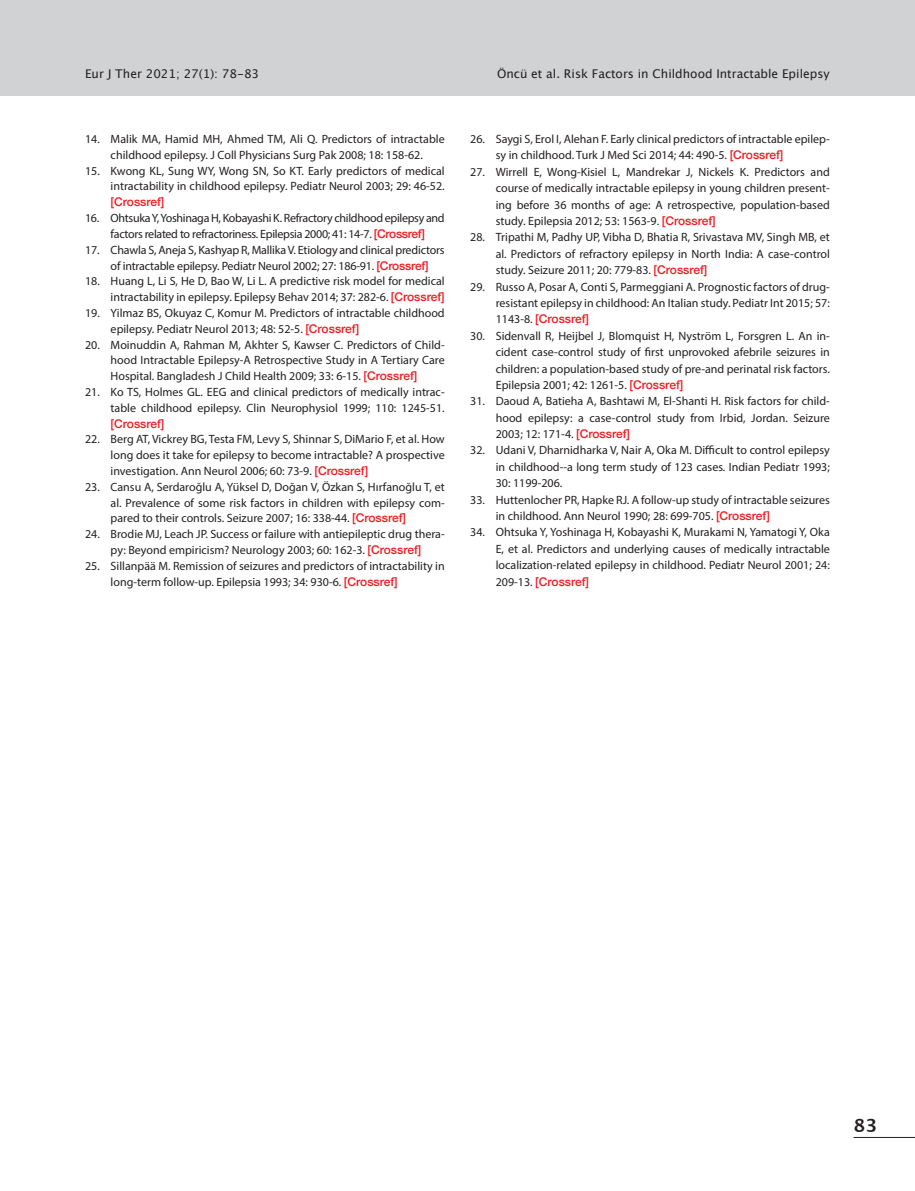
<style>
.page{position:relative;width:915px;height:1191px;background:#fff}
.page>*{position:absolute;margin:0;border:0;box-sizing:border-box;transform-origin:0 0}
.t1{font:700 18px "Lucida Grande";color:#231f20}
.t2{font:12px/16.4px "Myriad Pro";color:#231f20;text-align:justify}
.t3{font:12px/15.8px "Myriad Pro";letter-spacing:-.025em;color:#231f20;text-align:center}
.t4{font:12px "Lucida Grande";color:#231f20}
.s1{font-family:"Helvetica Neue";font-weight:500;color:#ee1d23}
</style>
<div class="page">
<div style="left:0;top:0;width:914px;height:95px;background:#d1d2d4"></div>
<hr style="left:853px;top:1137px;width:61px;height:1px;background:#231f20">
<p class="t4" style="left:85px;top:66px;width:175px">Eur J Ther 2021; 27(1): 78-83</p>
<p class="t4" style="left:497px;top:66px;width:334px">Öncü et al. Risk Factors in Childhood Intractable Epilepsy</p>
<p class="t2" style="left:85px;top:131px;width:361px;line-height:15.8px;text-align:center">14. Malik MA, Hamid MH, Ahmed TM, Ali Q. Predictors of intractable childhood epilepsy. J Coll Physicians Surg Pak 2008; 18: 158-62.</p>
<p class="t2" style="left:111px;top:163px;width:335px;line-height:15.8px;text-indent:-26px">15. Kwong KL, Sung WY, Wong SN, So KT. Early predictors of medical intractability in childhood epilepsy. Pediatr Neurol 2003; 29: 46-52. <span class="s1">[Crossref]</span></p>
<p class="t3" style="left:85px;top:210px;width:361px">16. Ohtsuka Y, Yoshinaga H, Kobayashi K. Refractory childhood epilepsy and factors related to refractoriness. Epilepsia 2000; 41: 14-7. <span class="s1">[Crossref]</span></p>
<p class="t2" style="left:111px;top:242px;width:335px;line-height:15.8px;text-indent:-26px">17. Chawla S, Aneja S, Kashyap R, Mallika V. Etiology and clinical predictors of intractable epilepsy. Pediatr Neurol 2002; 27: 186-91. <span class="s1">[Crossref]</span></p>
<p class="t2" style="left:85px;top:273px;width:361px;line-height:15.8px;text-align:right">18. Huang L, Li S, He D, Bao W, Li L. A predictive risk model for medical intractability in epilepsy. Epilepsy Behav 2014; 37: 282-6. <span class="s1">[Crossref]</span></p>
<p class="t2" style="left:111px;top:305px;width:335px;line-height:15.8px;text-indent:-26px">19. Yilmaz BS, Okuyaz C, Komur M. Predictors of intractable childhood epilepsy. Pediatr Neurol 2013; 48: 52-5. <span class="s1">[Crossref]</span></p>
<p class="t2" style="left:111px;top:336px;width:335px;line-height:15.8px;text-indent:-26px">20. Moinuddin A, Rahman M, Akhter S, Kawser C. Predictors of Child&shy;hood Intractable Epilepsy-A Retrospective Study in A Tertiary Care Hospital. Bangladesh J Child Health 2009; 33: 6-15. <span class="s1">[Crossref]</span></p>
<p class="t2" style="left:111px;top:384px;width:335px;line-height:15.8px;text-indent:-26px">21. Ko TS, Holmes GL. EEG and clinical predictors of medically intrac&shy;table childhood epilepsy. Clin Neurophysiol 1999; 110: 1245-51. <span class="s1">[Crossref]</span></p>
<p class="t2" style="left:111px;top:431px;width:335px;line-height:15.8px;text-indent:-26px">22. Berg AT, Vickrey BG, Testa FM, Levy S, Shinnar S, DiMario F, et al. How long does it take for epilepsy to become intractable? A prospective investigation. Ann Neurol 2006; 60: 73-9. <span class="s1">[Crossref]</span></p>
<p class="t2" style="left:111px;top:479px;width:335px;line-height:15.8px;text-indent:-26px">23. Cansu A, Serdaroğlu A, Yüksel D, Doğan V, Özkan S, Hırfanoğlu T, et al. Prevalence of some risk factors in children with epilepsy com&shy;pared to their controls. Seizure 2007; 16: 338-44. <span class="s1">[Crossref]</span></p>
<p class="t2" style="left:85px;top:526px;width:361px;line-height:15.8px;text-align:center">24. Brodie MJ, Leach JP. Success or failure with antiepileptic drug thera&shy;py: Beyond empiricism? Neurology 2003; 60: 162-3. <span class="s1">[Crossref]</span></p>
<p class="t2" style="left:111px;top:558px;width:335px;line-height:15.8px;text-indent:-26px">25. Sillanpää M. Remission of seizures and predictors of intractability in long‐term follow‐up. Epilepsia 1993; 34: 930-6. <span class="s1">[Crossref]</span></p>
<p class="t2" style="left:495px;top:131px;width:335px;text-indent:-26px">26. Saygi S, Erol I, Alehan F. Early clinical predictors of intractable epilep&shy;sy in childhood. Turk J Med Sci 2014; 44: 490-5. <span class="s1">[Crossref]</span></p>
<p class="t2" style="left:495px;top:163px;width:335px;text-indent:-26px">27. Wirrell E, Wong‐Kisiel L, Mandrekar J, Nickels K. Predictors and course of medically intractable epilepsy in young children present&shy;ing before 36 months of age: A retrospective, population‐based study. Epilepsia 2012; 53: 1563-9. <span class="s1">[Crossref]</span></p>
<p class="t2" style="left:495px;top:229px;width:335px;text-indent:-26px">28. Tripathi M, Padhy UP, Vibha D, Bhatia R, Srivastava MV, Singh MB, et al. Predictors of refractory epilepsy in North India: A case-control study. Seizure 2011; 20: 779-83. <span class="s1">[Crossref]</span></p>
<p class="t2" style="left:495px;top:278px;width:335px;text-indent:-26px">29. Russo A, Posar A, Conti S, Parmeggiani A. Prognostic factors of drug‐ resistant epilepsy in childhood: An Italian study. Pediatr Int 2015; 57:<br>1143-8. <span class="s1">[Crossref]</span></p>
<p class="t2" style="left:495px;top:327px;width:335px;text-indent:-26px">30. Sidenvall R, Heijbel J, Blomquist H, Nyström L, Forsgren L. An in&shy;cident case-control study of first unprovoked afebrile seizures in children: a population‐based study of pre‐and perinatal risk factors.<br>Epilepsia 2001; 42: 1261-5. <span class="s1">[Crossref]</span></p>
<p class="t2" style="left:495px;top:393px;width:335px;text-indent:-26px">31. Daoud A, Batieha A, Bashtawi M, El-Shanti H. Risk factors for child&shy;hood epilepsy: a case-control study from Irbid, Jordan. Seizure 2003; 12: 171-4. <span class="s1">[Crossref]</span></p>
<p class="t2" style="left:495px;top:442px;width:335px;text-indent:-26px">32. Udani V, Dharnidharka V, Nair A, Oka M. Difficult to control epilepsy in childhood--a long term study of 123 cases. Indian Pediatr 1993; 30: 1199-206.</p>
<p class="t2" style="left:495px;top:491px;width:335px;text-indent:-26px">33. Huttenlocher PR, Hapke RJ. A follow‐up study of intractable seizures in childhood. Ann Neurol 1990; 28: 699-705. <span class="s1">[Crossref]</span></p>
<p class="t2" style="left:495px;top:524px;width:335px;text-indent:-26px">34. Ohtsuka Y, Yoshinaga H, Kobayashi K, Murakami N, Yamatogi Y, Oka E, et al. Predictors and underlying causes of medically intractable localization-related epilepsy in childhood. Pediatr Neurol 2001; 24:<br>209-13. <span class="s1">[Crossref]</span></p>
<p class="t1" style="left:853px;top:1110px;width:25px">83</p>
</div>
